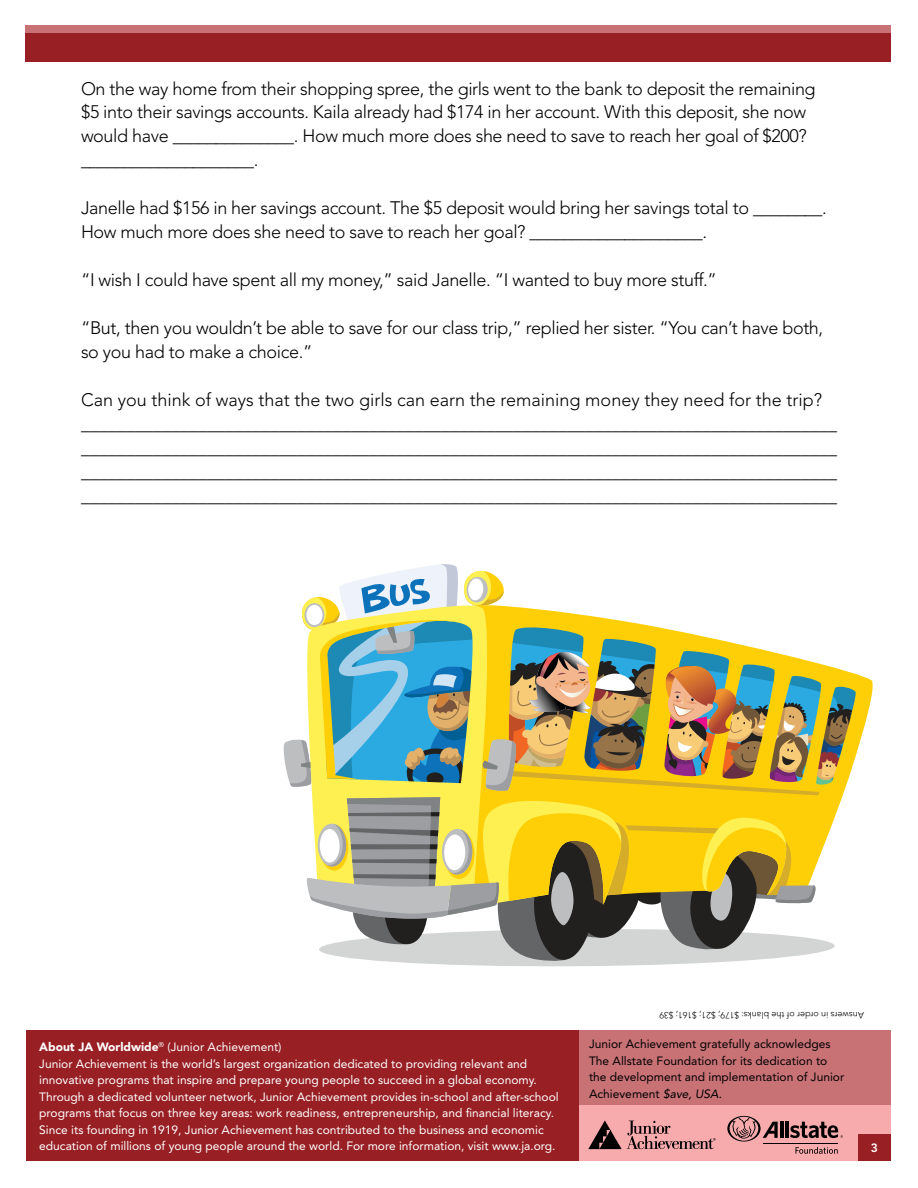
<style>
.page{position:relative;width:918px;height:1188px;background:#fff}
.page>*{position:absolute;margin:0;border:0;box-sizing:border-box;transform-origin:0 0}
.t1{font:300 18px/24px "Avenir";letter-spacing:-.02em;color:#000}
.t2{font:300 18px/24px "Avenir";color:#000}
.t3{font:12px/16.5px "Avenir";color:#fff}
.t4{font:12px/16.5px "Avenir";color:#000}
.t5{font:800 12px "Avenir";color:#fff}
.t6{font:300 9px "Avenir";color:#000}
.s1{font-weight:900}
.s2{font-style:italic}
</style>
<div class="page">
<div style="left:576px;top:1030px;width:315px;height:131px;background:#c97276"></div>
<div style="left:565px;top:1106px;width:326px;height:55px;background:#f8abad"></div>
<div style="left:26px;top:1030px;width:553px;height:131px;background:#981f23"></div>
<div style="left:26px;top:26px;width:865px;height:28px;background:#c97276"></div>
<div style="left:26px;top:33px;width:865px;height:28px;background:#981f23"></div>
<svg style="left:796px;top:1147px;width:42px;height:7px"></svg>
<hr style="left:780px;top:1122px;width:3px;height:16px;background:#000">
<hr style="left:785px;top:1122px;width:4px;height:16px;background:#000">
<svg style="left:790px;top:1122px;width:53px;height:16px"></svg>
<svg style="left:727px;top:1116px;width:51px;height:26px"></svg>
<hr style="left:764px;top:1143px;width:74px;height:1px;background:#000">
<svg style="left:588px;top:1121px;width:128px;height:28px"></svg>
<div style="left:859px;top:1134px;width:32px;height:27px;background:#981f23"></div>
<svg style="left:858px;top:674px;width:15px;height:74px"></svg>
<svg style="left:283px;top:564px;width:575px;height:403px"></svg>
<p class="t1" style="left:81px;top:76px;width:736px">On the way home from their shopping spree, the girls went to the bank to deposit the remaining $5 into their savings accounts. Kaila already had $174 in her account. With this deposit, she now would have ______________. How much more does she need to save to reach her goal of $200? ____________________.</p>
<p class="t1" style="left:81px;top:196px;width:747px">Janelle had $156 in her savings account. The $5 deposit would bring her savings total to ________.<br>How much more does she need to save to reach her goal? ____________________.</p>
<p class="t1" style="left:81px;top:268px;width:638px">“I wish I could have spent all my money,” said Janelle. “I wanted to buy more stuff.”</p>
<p class="t1" style="left:81px;top:316px;width:744px">“But, then you wouldn’t be able to save for our class trip,” replied her sister. “You can’t have both, so you had to make a choice.”</p>
<p class="t2" style="left:81px;top:388px;width:757px">Can you think of ways that the two girls can earn the remaining money they need for the trip? ____________________________________________________________________________________ ____________________________________________________________________________________ ____________________________________________________________________________________ ____________________________________________________________________________________</p>
<p class="t6" style="left:864px;top:1020px;width:206px;rotate:-180deg">Answers in order of the blanks: $179; $21; $161; $39</p>
<p class="t3" style="left:39px;top:1039px;width:521px"><span class="s1">About JA Worldwide</span><sup>®</sup> (Junior Achievement)<br>Junior Achievement is the world’s largest organization dedicated to providing relevant and innovative programs that inspire and prepare young people to succeed in a global economy.<br>Through a dedicated volunteer network, Junior Achievement provides in-school and after-school programs that focus on three key areas: work readiness, entrepreneurship, and financial literacy.<br>Since its founding in 1919, Junior Achievement has contributed to the business and economic education of millions of young people around the world. For more information, visit www.ja.org.</p>
<p class="t4" style="left:589px;top:1036px;width:257px">Junior Achievement gratefully acknowledges The Allstate Foundation for its dedication to the development and implementation of Junior Achievement <span class="s2">$ave, USA</span>.</p>
<p class="t5" style="left:871px;top:1141px;width:9px">3</p>
</div>
